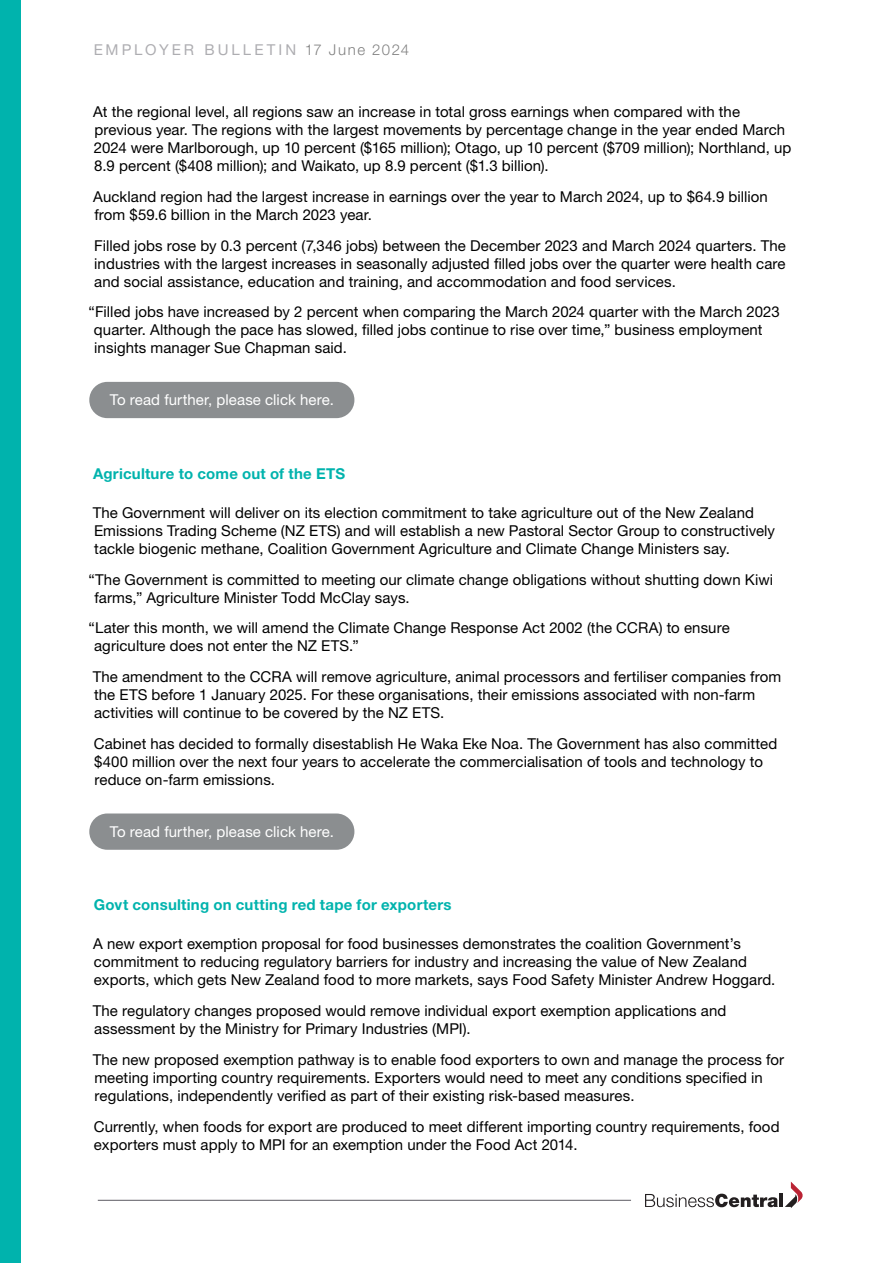
<style>
.page{position:relative;width:893px;height:1263px;background:#fff}
.page>*{position:absolute;margin:0;border:0;box-sizing:border-box;transform-origin:0 0}
.t1{font:15px/18px "Helvetica Neue LT Pro";letter-spacing:.005em;color:#000}
.t2{font:700 15px "Helvetica Neue LT Pro";letter-spacing:.015em;color:#00b3ad}
.t3{font:15px "Helvetica Neue LT Pro";letter-spacing:.005em;color:#fff}
.t4{font:15px "Helvetica Neue LT Pro";letter-spacing:.2em;color:#5c5b63}
.s1{font-weight:300;color:#000}
</style>
<div class="page">
<div style="left:0;top:0;width:21px;height:1263px;background:#00b3ad"></div>
<hr style="left:98px;top:1200px;width:533px;height:1px;background:#5c5b63">
<svg style="left:645px;top:1194px;width:133px;height:13px"></svg>
<hr style="left:779px;top:1194px;width:4px;height:13px;background:#231f20">
<svg style="left:785px;top:1181px;width:18px;height:27px"></svg>
<div style="left:89px;top:382px;width:265px;height:36px;background:#8b8e90;border-radius:18px"></div>
<div style="left:89px;top:813px;width:265px;height:37px;background:#8b8e90;border-radius:18px"></div>
<p class="t4" style="left:94px;top:41px;width:317px">EMPLOYER BULLETIN <span class="s1">17 June 2024</span></p>
<p class="t1" style="left:93px;top:102px;width:699px">At the regional level, all regions saw an increase in total gross earnings when compared with the previous year. The regions with the largest movements by percentage change in the year ended March 2024 were Marlborough, up 10 percent ($165 million); Otago, up 10 percent ($709 million); Northland, up 8.9 percent ($408 million); and Waikato, up 8.9 percent ($1.3 billion).</p>
<p class="t1" style="left:93px;top:187px;width:676px">Auckland region had the largest increase in earnings over the year to March 2024, up to $64.9 billion from $59.6 billion in the March 2023 year.</p>
<p class="t1" style="left:94px;top:236px;width:693px;text-align:justify">Filled jobs rose by 0.3 percent (7,346 jobs) between the December 2023 and March 2024 quarters. The industries with the largest increases in seasonally adjusted filled jobs over the quarter were health care and social assistance, education and training, and accommodation and food services.</p>
<p class="t1" style="left:94px;top:303px;width:687px;text-indent:-5px">“Filled jobs have increased by 2 percent when comparing the March 2024 quarter with the March 2023 quarter. Although the pace has slowed, filled jobs continue to rise over time,” business employment insights manager Sue Chapman said.</p>
<p class="t3" style="left:110px;top:391px;width:226px">To read further, please click here.</p>
<p class="t2" style="left:93px;top:464px;width:253px">Agriculture to come out of the ETS</p>
<p class="t1" style="left:93px;top:503px;width:684px">The Government will deliver on its election commitment to take agriculture out of the New Zealand<br>Emissions Trading Scheme (NZ ETS) and will establish a new Pastoral Sector Group to constructively tackle biogenic methane, Coalition Government Agriculture and Climate Change Ministers say.</p>
<p class="t1" style="left:94px;top:570px;width:680px;text-indent:-6px">“The Government is committed to meeting our climate change obligations without shutting down Kiwi farms,” Agriculture Minister Todd McClay says.</p>
<p class="t1" style="left:94px;top:619px;width:637px;text-indent:-6px">“Later this month, we will amend the Climate Change Response Act 2002 (the CCRA) to ensure agriculture does not enter the NZ ETS.”</p>
<p class="t1" style="left:93px;top:668px;width:690px">The amendment to the CCRA will remove agriculture, animal processors and fertiliser companies from the ETS before 1 January 2025. For these organisations, their emissions associated with non-farm activities will continue to be covered by the NZ ETS.</p>
<p class="t1" style="left:94px;top:734px;width:685px">Cabinet has decided to formally disestablish He Waka Eke Noa. The Government has also committed $400 million over the next four years to accelerate the commercialisation of tools and technology to reduce on-farm emissions.</p>
<p class="t3" style="left:110px;top:823px;width:226px">To read further, please click here.</p>
<p class="t2" style="left:94px;top:895px;width:359px">Govt consulting on cutting red tape for exporters</p>
<p class="t1" style="left:93px;top:935px;width:684px">A new export exemption proposal for food businesses demonstrates the coalition Government’s commitment to reducing regulatory barriers for industry and increasing the value of New Zealand exports, which gets New Zealand food to more markets, says Food Safety Minister Andrew Hoggard.</p>
<p class="t1" style="left:93px;top:1002px;width:635px">The regulatory changes proposed would remove individual export exemption applications and assessment by the Ministry for Primary Industries (MPI).</p>
<p class="t1" style="left:93px;top:1050px;width:693px">The new proposed exemption pathway is to enable food exporters to own and manage the process for meeting importing country requirements. Exporters would need to meet any conditions specified in regulations, independently verified as part of their existing risk-based measures.</p>
<p class="t1" style="left:94px;top:1117px;width:687px">Currently, when foods for export are produced to meet different importing country requirements, food exporters must apply to MPI for an exemption under the Food Act 2014.</p>
</div>
